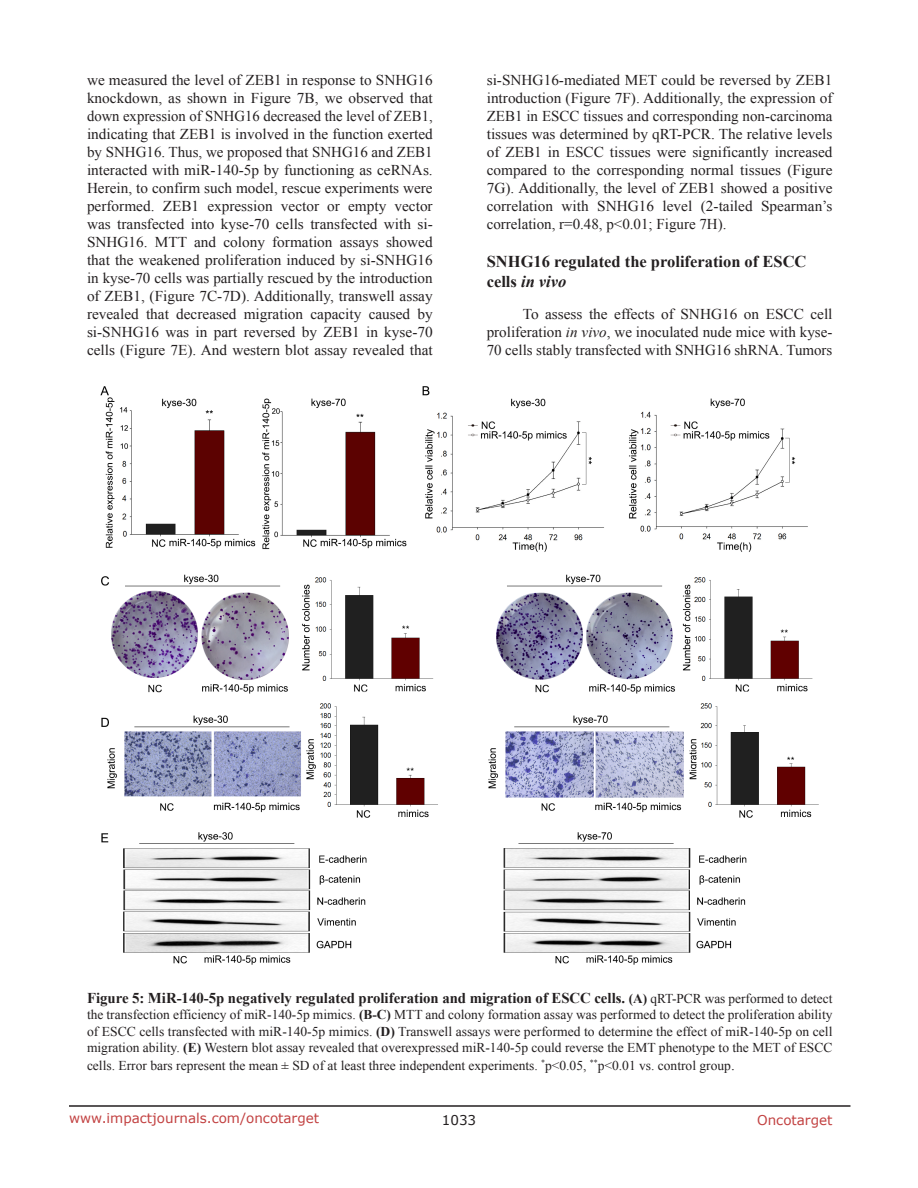
<style>
.page{position:relative;width:918px;height:1188px;background:#fff}
.page>*{position:absolute;margin:0;border:0;box-sizing:border-box;transform-origin:0 0}
.SubHeading{font:700 16.5px/19.8px "Times New Roman";color:#231f20}
.BodyText{font:15px/18px "Times New Roman";color:#231f20;text-align:justify}
.BodyText-2{font:700 15px "Times New Roman";color:#231f20}
.BodyText-3{font:13.5px/16.2px "Times New Roman";color:#231f20;text-align:justify}
.t1{font:13.5px "Verdana";color:#c24141}
.t2{font:13.5px "Verdana";color:#231f20}
.s1{font-style:italic}
.s2{font-size:13.5px}
.s3{font-weight:400;font-size:13.5px}
.s4{font-weight:700}
.s5{font-size:15px}
</style>
<div class="page">
<hr style="left:69px;top:1105px;width:781px;height:2px;background:#231f20">
<img style="left:100px;top:386px;width:719px;height:579px">
<p class="BodyText" style="left:87px;top:71px;width:347px">we measured the level of ZEB1 in response to SNHG16 knockdown, as shown in Figure 7B, we observed that down expression of SNHG16 decreased the level of ZEB1, indicating that ZEB1 is involved in the function exerted by SNHG16. Thus, we proposed that SNHG16 and ZEB1 interacted with miR-140-5p by functioning as ceRNAs.<br>Herein, to confirm such model, rescue experiments were performed. ZEB1 expression vector or empty vector was transfected into kyse-70 cells transfected with si-SNHG16. MTT and colony formation assays showed that the weakened proliferation induced by si-SNHG16 in kyse-70 cells was partially rescued by the introduction of ZEB1, (Figure 7C-7D). Additionally, transwell assay revealed that decreased migration capacity caused by si-SNHG16 was in part reversed by ZEB1 in kyse-70 cells (Figure 7E). And western blot assay revealed that</p>
<p class="BodyText" style="left:487px;top:71px;width:347px">si-SNHG16-mediated MET could be reversed by ZEB1 introduction (Figure 7F). Additionally, the expression of ZEB1 in ESCC tissues and corresponding non-carcinoma tissues was determined by qRT-PCR. The relative levels of ZEB1 in ESCC tissues were significantly increased compared to the corresponding normal tissues (Figure 7G). Additionally, the level of ZEB1 showed a positive correlation with SNHG16 level (2-tailed Spearman’s correlation, r=0.48, p&lt;0.01; Figure 7H).</p>
<p class="SubHeading" style="left:487px;top:251px;width:321px">SNHG16 regulated the proliferation of ESCC cells <span class="s1">in vivo</span></p>
<p class="BodyText" style="left:487px;top:304px;width:347px;text-indent:36px">To assess the effects of SNHG16 on ESCC cell proliferation <span class="s1">in vivo</span>, we inoculated nude mice with kyse-70 cells stably transfected with SNHG16 shRNA. Tumors</p>
<p class="BodyText-2" style="left:87px;top:988px;width:747px">Figure 5: MiR-140-5p negatively regulated proliferation and migration of ESCC cells. <span class="s2">(A)</span> <span class="s3">qRT-PCR was performed to detect</span></p>
<p class="BodyText-3" style="left:87px;top:1007px;width:747px">the transfection efficiency of miR-140-5p mimics. <span class="s4">(B-C)</span> MTT and colony formation assay was performed to detect the proliferation ability of ESCC cells transfected with miR-140-5p mimics. <span class="s4">(D)</span> Transwell assays were performed to determine the effect of miR-140-5p on cell migration ability. <span class="s4">(E)</span> Western blot assay revealed that overexpressed miR-140-5p could reverse the EMT phenotype to the MET of ESCC</p>
<p class="BodyText-3" style="left:87px;top:1057px;width:649px">cells. Error bars represent the mean ± SD of at least three independent experiments. <sup>*</sup>p&lt;0.05, <sup>**</sup>p&lt;0.01 vs. control group<span class="s5">.</span></p>
<p class="t1" style="left:69px;top:1109px;width:252px">www.impactjournals.com/oncotarget</p>
<p class="t2" style="left:442px;top:1111px;width:36px">1033</p>
<p class="t1" style="left:757px;top:1111px;width:77px">Oncotarget</p>
</div>
